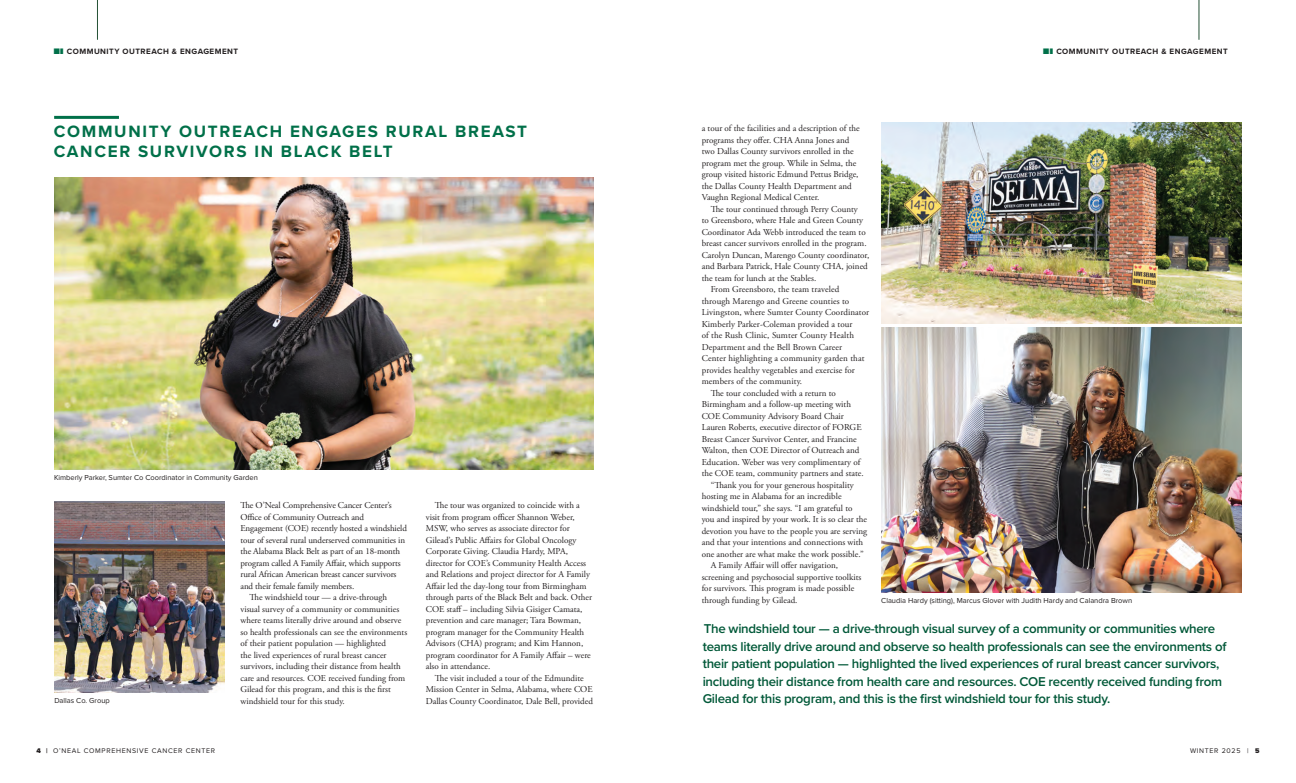
<style>
.page{position:relative;width:1296px;height:783px;background:#fff}
.page>*{position:absolute;margin:0;border:0;box-sizing:border-box;transform-origin:0 0}
.t1{font:700 17px/20px "Proxima Nova";letter-spacing:.1em;color:#007049}
.t2{font:600 13.2px/17.5px "Proxima Nova";letter-spacing:-.02em;color:#005838}
.Serif_Body_Copy{font:9px/11.5px "Adobe Garamond Pro";color:#231f20}
.t3{font:700 8px "Proxima Nova";letter-spacing:.06em;color:#231f20}
.t4{font:7.5px "Proxima Nova";color:#231f20}
.t5{font:7px "Proxima Nova";letter-spacing:.1em;color:#231f20}
.s1{color:#007049}
.s2{font-weight:900}
.s3{font-weight:700}
</style>
<div class="page">
<hr style="left:97px;top:0;width:1px;height:40px;background:#245135">
<hr style="left:1199px;top:0;width:1px;height:40px;background:#245135">
<hr style="left:54px;top:116px;width:65px;height:3px;background:#007049">
<img style="left:54px;top:177px;width:540px;height:293px">
<img style="left:54px;top:501px;width:171px;height:192px">
<img style="left:881px;top:328px;width:361px;height:264px">
<img style="left:881px;top:123px;width:361px;height:200px">
<p class="t3" style="left:54px;top:45px;width:186px"><span class="s1">■❚</span> COMMUNITY OUTREACH &amp; ENGAGEMENT</p>
<p class="t3" style="left:1043px;top:45px;width:186px"><span class="s1">■❚</span> COMMUNITY OUTREACH &amp; ENGAGEMENT</p>
<p class="t1" style="left:54px;top:121px;width:475px">COMMUNITY OUTREACH ENGAGES RURAL BREAST<br>CANCER SURVIVORS IN BLACK BELT</p>
<p class="t4" style="left:54px;top:472px;width:205px">Kimberly Parker, Sumter Co Coordinator in Community Garden</p>
<p class="t4" style="left:54px;top:695px;width:57px">Dallas Co. Group</p>
<p class="Serif_Body_Copy" style="left:240px;top:500px;width:168px">The O’Neal Comprehensive Cancer Center’s Office of Community Outreach and Engagement (COE) recently hosted a windshield tour of several rural underserved communities in the Alabama Black Belt as part of an 18-month program called A Family Affair, which supports rural African American breast cancer survivors and their female family members.</p>
<p class="Serif_Body_Copy" style="left:240px;top:592px;width:168px;text-indent:9px">The windshield tour — a drive-through visual survey of a community or communities where teams literally drive around and observe so health professionals can see the environments of their patient population — highlighted<br>the lived experiences of rural breast cancer survivors, including their distance from health care and resources. COE received funding from Gilead for this program, and this is the first windshield tour for this study.</p>
<p class="Serif_Body_Copy" style="left:426px;top:500px;width:168px;text-indent:9px">The tour was organized to coincide with a visit from program officer Shannon Weber, MSW, who serves as associate director for Gilead’s Public Affairs for Global Oncology Corporate Giving. Claudia Hardy, MPA, director for COE’s Community Health Access and Relations and project director for A Family Affair led the day-long tour from Birmingham through parts of the Black Belt and back. Other COE staff – including Silvia Gisiger Camata, prevention and care manager; Tara Bowman, program manager for the Community Health Advisors (CHA) program; and Kim Hannon, program coordinator for A Family Affair – were also in attendance.</p>
<p class="Serif_Body_Copy" style="left:426px;top:673px;width:169px;text-align:center">The visit included a tour of the Edmundite<br>Mission Center in Selma, Alabama, where COE<br>Dallas County Coordinator, Dale Bell, provided</p>
<p class="Serif_Body_Copy" style="left:702px;top:123px;width:160px">a tour of the facilities and a description of the programs they offer. CHA Anna Jones and two Dallas County survivors enrolled in the program met the group. While in Selma, the group visited historic Edmund Pettus Bridge, the Dallas County Health Department and Vaughn Regional Medical Center.</p>
<p class="Serif_Body_Copy" style="left:702px;top:203px;width:169px;text-indent:9px">The tour continued through Perry County<br>to Greensboro, where Hale and Green County Coordinator Ada Webb introduced the team to breast cancer survivors enrolled in the program.<br>Carolyn Duncan, Marengo County coordinator, and Barbara Patrick, Hale County CHA, joined the team for lunch at the Stables.</p>
<p class="Serif_Body_Copy" style="left:702px;top:284px;width:169px;text-indent:9px">From Greensboro, the team traveled through Marengo and Greene counties to Livingston, where Sumter County Coordinator Kimberly Parker-Coleman provided a tour<br>of the Rush Clinic, Sumter County Health Department and the Bell Brown Career<br>Center highlighting a community garden that provides healthy vegetables and exercise for members of the community.</p>
<p class="Serif_Body_Copy" style="left:702px;top:387px;width:163px;text-indent:9px">The tour concluded with a return to Birmingham and a follow-up meeting with COE Community Advisory Board Chair Lauren Roberts, executive director of FORGE Breast Cancer Survivor Center, and Francine Walton, then COE Director of Outreach and Education. Weber was very complimentary of the COE team, community partners and state.</p>
<p class="Serif_Body_Copy" style="left:702px;top:479px;width:167px;text-indent:9px">“Thank you for your generous hospitality hosting me in Alabama for an incredible windshield tour,” she says. “I am grateful to you and inspired by your work. It is so clear the devotion you have to the people you are serving and that your intentions and connections with one another are what make the work possible.”</p>
<p class="Serif_Body_Copy" style="left:702px;top:560px;width:161px;text-indent:9px">A Family Affair will offer navigation, screening and psychosocial supportive toolkits for survivors. This program is made possible through funding by Gilead.</p>
<p class="t2" style="left:703px;top:620px;width:525px">The windshield tour — a drive-through visual survey of a community or communities where teams literally drive around and observe so health professionals can see the environments of their patient population — highlighted the lived experiences of rural breast cancer survivors, including their distance from health care and resources. COE recently received funding from Gilead for this program, and this is the first windshield tour for this study.</p>
<p class="t4" style="left:881px;top:595px;width:252px">Claudia Hardy (sitting), Marcus Glover with Judith Hardy and Calandra Brown</p>
<p class="t5" style="left:36px;top:745px;width:180px"><span class="s2">4</span> <span class="s3">|</span> O’NEAL COMPREHENSIVE CANCER CENTER</p>
<p class="t5" style="left:1190px;top:745px;width:71px">WINTER 2025 | <span class="s2">5</span></p>
</div>
